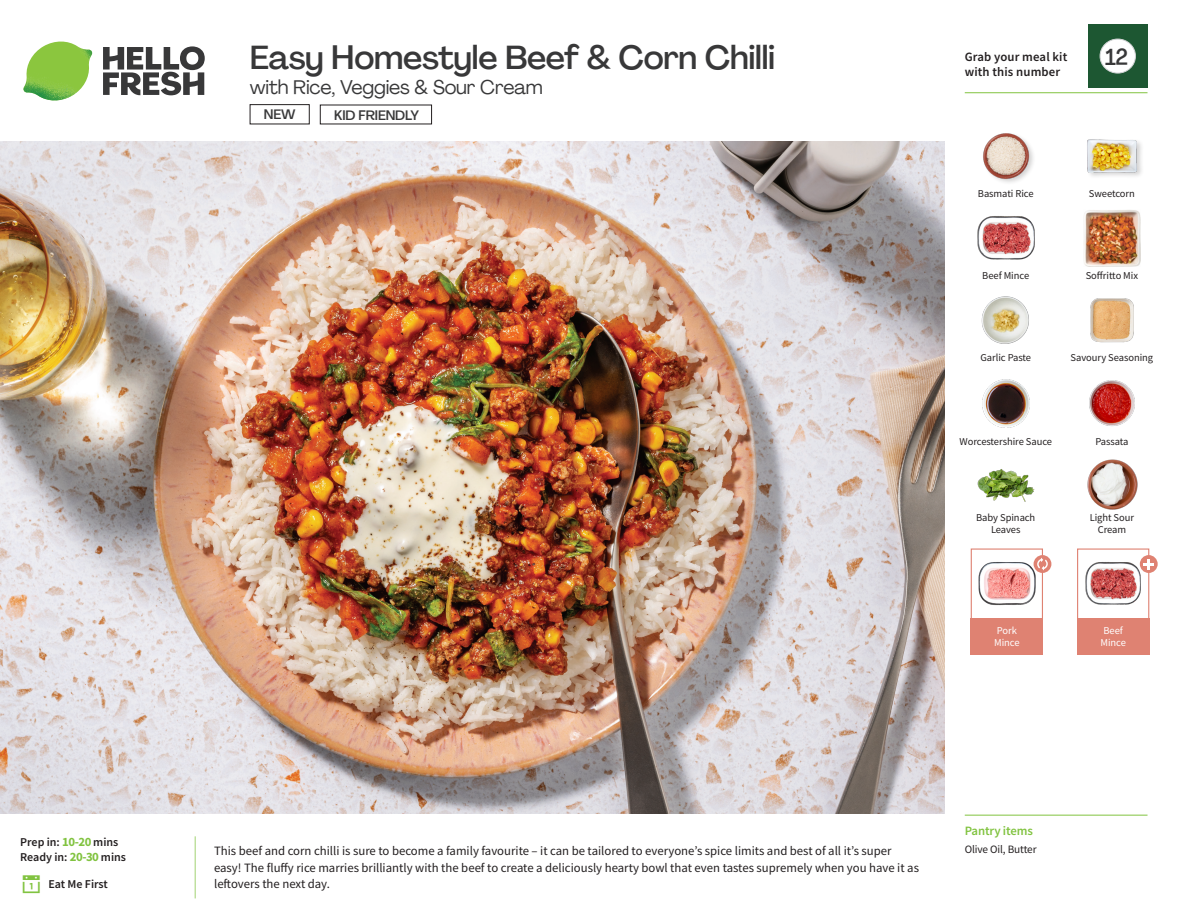
<style>
.page{position:relative;width:1188px;height:918px;background:#fff}
.page>*{position:absolute;margin:0;border:0;box-sizing:border-box;transform-origin:0 0}
._15_Titel_UK{font:500 33px "Agrandir";letter-spacing:-.01em;color:#383839}
._002_Label_Nr{font:500 22.8px "Agrandir";color:#383839;scale:.94 1}
._15_Titel_UK-2{font:19.5px "Agrandir";letter-spacing:-.01em;color:#383839}
.t1{font:500 13.5px "Agrandir";letter-spacing:-.01em;color:#383839}
.Step_6_Text_AU{font:12.75px/16.5px "Source Sans Pro";color:#231f20}
.t2{font:600 12.75px/15px "Source Sans Pro";letter-spacing:.01em;color:#231f20}
._04_Headers_Front{font:600 12.75px "Source Sans Pro";letter-spacing:-.01em;color:#81c340}
._04_Intro{font:600 12px "Source Sans Pro";color:#231f20}
._05_Pantry{font:11.25px "Source Sans Pro";letter-spacing:-.01em;color:#231f20}
._18_FRONT_ingredients{font:10.5px/12px "Source Sans Pro";letter-spacing:-.005em;color:#231f20;text-align:center}
._18_FRONT_ingredients-2{font:10.5px/12px "Source Sans Pro";letter-spacing:-.005em;color:#fff}
.s1{font-weight:700;font-size:12.75px;color:#81c340}
</style>
<div class="page">
<svg style="left:103px;top:46px;width:102px;height:49px"></svg>
<img style="left:23px;top:42px;width:69px;height:59px">
<img style="left:0;top:142px;width:945px;height:672px">
<div style="left:1077px;top:549px;width:72px;height:72px;border:1px solid #df8272"></div>
<div style="left:1077px;top:618px;width:72px;height:37px;background:#df8272"></div>
<div style="left:971px;top:618px;width:72px;height:37px;background:#df8272"></div>
<img style="left:1085px;top:562px;width:55px;height:43px">
<div style="left:971px;top:549px;width:72px;height:72px;border:1px solid #df8272"></div>
<img style="left:978px;top:558px;width:58px;height:48px">
<div style="left:1140px;top:555px;width:18px;height:18px;background:#df8272;border-radius:50%"></div>
<svg style="left:1143px;top:559px;width:11px;height:10px"></svg>
<div style="left:1034px;top:555px;width:17px;height:18px;background:#df8272;border-radius:50%"></div>
<svg style="left:1037px;top:558px;width:11px;height:13px"></svg>
<img style="left:1090px;top:298px;width:44px;height:45px">
<img style="left:1089px;top:380px;width:46px;height:46px">
<img style="left:982px;top:379px;width:48px;height:49px">
<img style="left:1087px;top:459px;width:51px;height:51px">
<img style="left:981px;top:296px;width:48px;height:48px">
<img style="left:977px;top:216px;width:57px;height:44px">
<img style="left:1083px;top:210px;width:58px;height:57px">
<div style="left:982px;top:132px;width:54px;height:54px;background:#231f20;opacity:.2"></div>
<img style="left:982px;top:132px;width:49px;height:49px">
<img style="left:1087px;top:139px;width:54px;height:37px">
<img style="left:978px;top:469px;width:57px;height:33px">
<div style="left:250px;top:104px;width:59px;height:20px;border:1px solid #231f20"></div>
<hr style="left:965px;top:815px;width:183px;height:1px;background:#81c340">
<hr style="left:965px;top:92px;width:183px;height:1px;background:#81c340">
<div style="left:1088px;top:24px;width:60px;height:64px;background:#1d5732"></div>
<div style="left:1100px;top:39px;width:35px;height:34px;background:#fff;border-radius:50%"></div>
<div style="left:1100px;top:39px;width:36px;height:34px;border:1px solid #d1d2d4;border-radius:50%"></div>
<p class="_04_Intro" style="left:20px;top:834px;width:100px">Prep in: <span class="s1">10-20</span> mins</p>
<p class="_04_Intro" style="left:20px;top:849px;width:107px">Ready in: <span class="s1">20-30</span> mins</p>
<p class="_04_Intro" style="left:48px;top:876px;width:61px">Eat Me First</p>
<p class="_15_Titel_UK" style="left:250px;top:37px;width:527px">Easy Homestyle Beef &amp; Corn Chilli</p>
<p class="_15_Titel_UK-2" style="left:250px;top:75px;width:295px">with Rice, Veggies &amp; Sour Cream</p>
<p class="t1" style="left:264px;top:106px;width:33px">NEW</p>
<p class="t1" style="left:334px;top:107px;width:86px">KID FRIENDLY</p>
<p class="t2" style="left:965px;top:49px;width:104px">Grab your meal kit with this number</p>
<p class="_002_Label_Nr" style="left:1105px;top:43px;width:26px">12</p>
<p class="_18_FRONT_ingredients" style="left:978px;top:188px;width:57px">Basmati Rice</p>
<p class="_18_FRONT_ingredients" style="left:1089px;top:188px;width:48px">Sweetcorn</p>
<p class="_18_FRONT_ingredients" style="left:982px;top:270px;width:48px">Beef Mince</p>
<p class="_18_FRONT_ingredients" style="left:1086px;top:270px;width:54px">Soffritto Mix</p>
<p class="_18_FRONT_ingredients" style="left:981px;top:352px;width:52px">Garlic Paste</p>
<p class="_18_FRONT_ingredients" style="left:1071px;top:352px;width:84px">Savoury Seasoning</p>
<p class="_18_FRONT_ingredients" style="left:960px;top:435px;width:94px">Worcestershire Sauce</p>
<p class="_18_FRONT_ingredients" style="left:1095px;top:435px;width:35px">Passata</p>
<p class="_18_FRONT_ingredients" style="left:976px;top:511px;width:61px">Baby Spinach<br>Leaves</p>
<p class="_18_FRONT_ingredients" style="left:1090px;top:511px;width:46px">Light Sour<br>Cream</p>
<p class="_18_FRONT_ingredients-2" style="left:994px;top:625px;width:27px">Pork<br>Mince</p>
<p class="_18_FRONT_ingredients-2" style="left:1100px;top:625px;width:27px">Beef<br>Mince</p>
<p class="Step_6_Text_AU" style="left:214px;top:843px;width:706px">This beef and corn chilli is sure to become a family favourite – it can be tailored to everyone’s spice limits and best of all it’s super easy! The fluffy rice marries brilliantly with the beef to create a deliciously hearty bowl that even tastes supremely when you have it as leftovers the next day.</p>
<p class="_04_Headers_Front" style="left:965px;top:822px;width:70px">Pantry items</p>
<p class="_05_Pantry" style="left:965px;top:842px;width:73px">Olive Oil, Butter</p>
</div>
